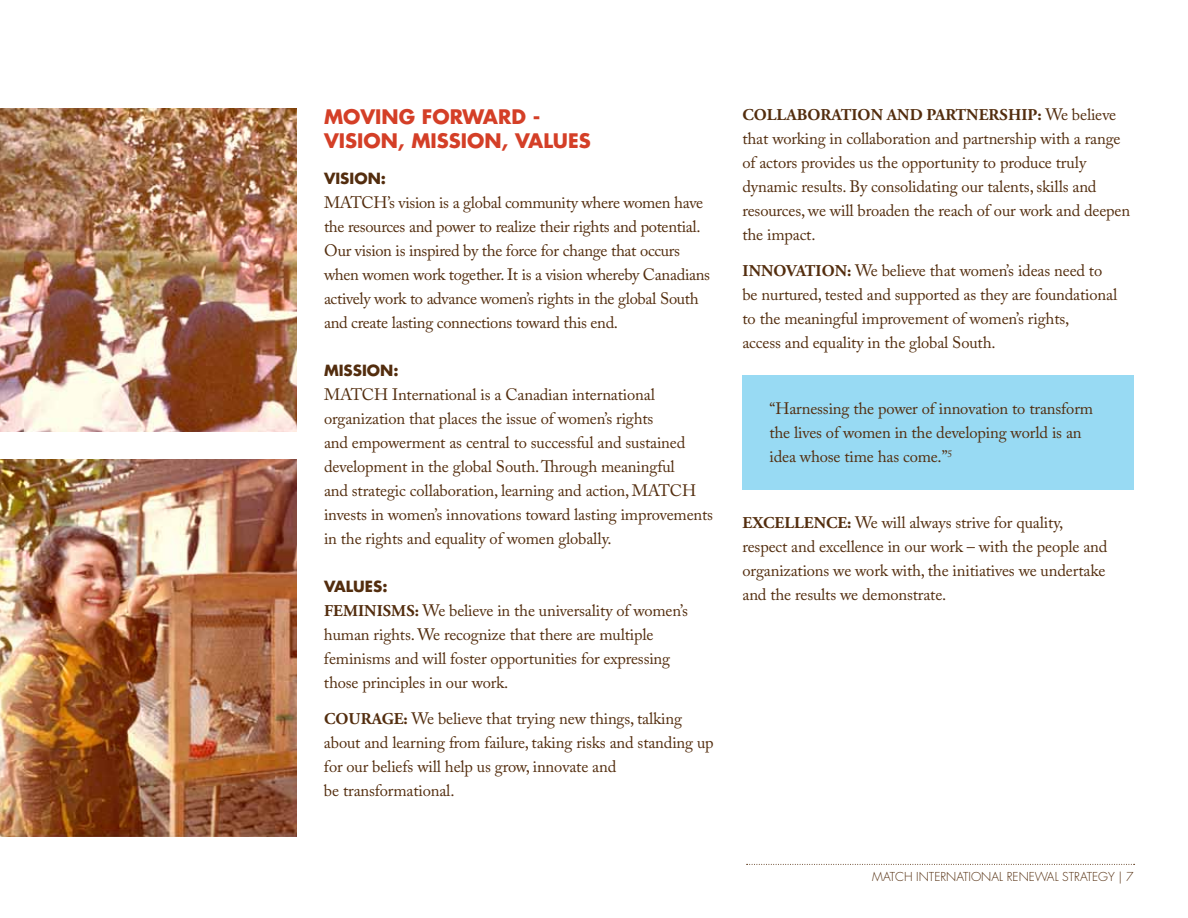
<style>
.page{position:relative;width:1188px;height:918px;background:#fff}
.page>*{position:absolute;margin:0;border:0;box-sizing:border-box;transform-origin:0 0}
.t1{font:700 19.5px/24px "Futura Std";color:#d43f27}
.t2{font:16.5px/24px "Adobe Caslon Pro";letter-spacing:-.01em;color:#532d0e}
.t3{font:700 16.5px "Adobe Garamond Pro";letter-spacing:.005em;color:#532d0e}
.t4{font:700 15px "Futura Std";color:#532d0e}
.t5{font:300 12px "Futura Std";color:#532d0e}
.s1{font-family:"Adobe Garamond Pro";font-weight:700}
.s2{font-family:"Adobe Caslon Pro";font-weight:400}
</style>
<div class="page">
<svg style="left:747px;top:864px;width:388px;height:1px"></svg>
<img style="left:0;top:108px;width:297px;height:324px">
<img style="left:0;top:459px;width:297px;height:378px">
<div style="left:742px;top:375px;width:392px;height:114px;background:#98daf3"></div>
<p class="t1" style="left:324px;top:105px;width:113px">MOVING FOR</p>
<p class="t1" style="left:324px;top:105px;width:266px;text-indent:139px">WARD -<br>VISION, MISSION, VALUES</p>
<p class="t4" style="left:324px;top:168px;width:64px">VISION:</p>
<p class="t2" style="left:324px;top:190px;width:388px">MATCH’s vision is a global community where women have the resources and power to realize their rights and potential.<br>Our vision is inspired by the force for change that occurs when women work together. It is a vision whereby Canadians actively work to advance women’s rights in the global South and create lasting connections toward this end.</p>
<p class="t4" style="left:324px;top:360px;width:76px">MISSION:</p>
<p class="t2" style="left:324px;top:382px;width:391px">MATCH International is a Canadian international organization that places the issue of women’s rights<br>and empowerment as central to successful and sustained development in the global South. Through meaningful<br>and strategic collaboration, learning and action, MATCH invests in women’s innovations toward lasting improvements in the rights and equality of women globally.</p>
<p class="t4" style="left:324px;top:576px;width:65px">VALUES:</p>
<p class="t2" style="left:324px;top:598px;width:366px"><span class="s1">FEMINISMS:</span> We believe in the universality of women’s human rights. We recognize that there are multiple feminisms and will foster opportunities for expressing those principles in our work.</p>
<p class="t2" style="left:324px;top:706px;width:391px"><span class="s1">COURAGE:</span> We believe that trying new things, talking about and learning from failure, taking risks and standing up for our beliefs will help us grow, innovate and<br>be transformational.</p>
<p class="t3" style="left:743px;top:105px;width:375px">COLLABORATION AND PARTNERSHIP : <span class="s2">We believe</span></p>
<p class="t2" style="left:743px;top:126px;width:389px">that working in collaboration and partnership with a range of actors provides us the opportunity to produce truly dynamic results. By consolidating our talents, skills and resources, we will broaden the reach of our work and deepen the impact.</p>
<p class="t2" style="left:743px;top:259px;width:376px"><span class="s1">INNOVATION:</span> We believe that women’s ideas need to be nurtured, tested and supported as they are foundational to the meaningful improvement of women’s rights,<br>access and equality in the global South.</p>
<p class="t2" style="left:770px;top:397px;width:325px">“Harnessing the power of innovation to transform the lives of women in the developing world is an idea whose time has come.”<sup>5</sup></p>
<p class="t2" style="left:743px;top:511px;width:367px"><span class="s1">EXCELLENCE:</span> We will always strive for quality, respect and excellence in our work – with the people and organizations we work with, the initiatives we undertake and the results we demonstrate.</p>
<p class="t5" style="left:872px;top:869px;width:263px">MATCH INTERNATI ONAL RENEWAL STRATEGY | 7</p>
</div>
